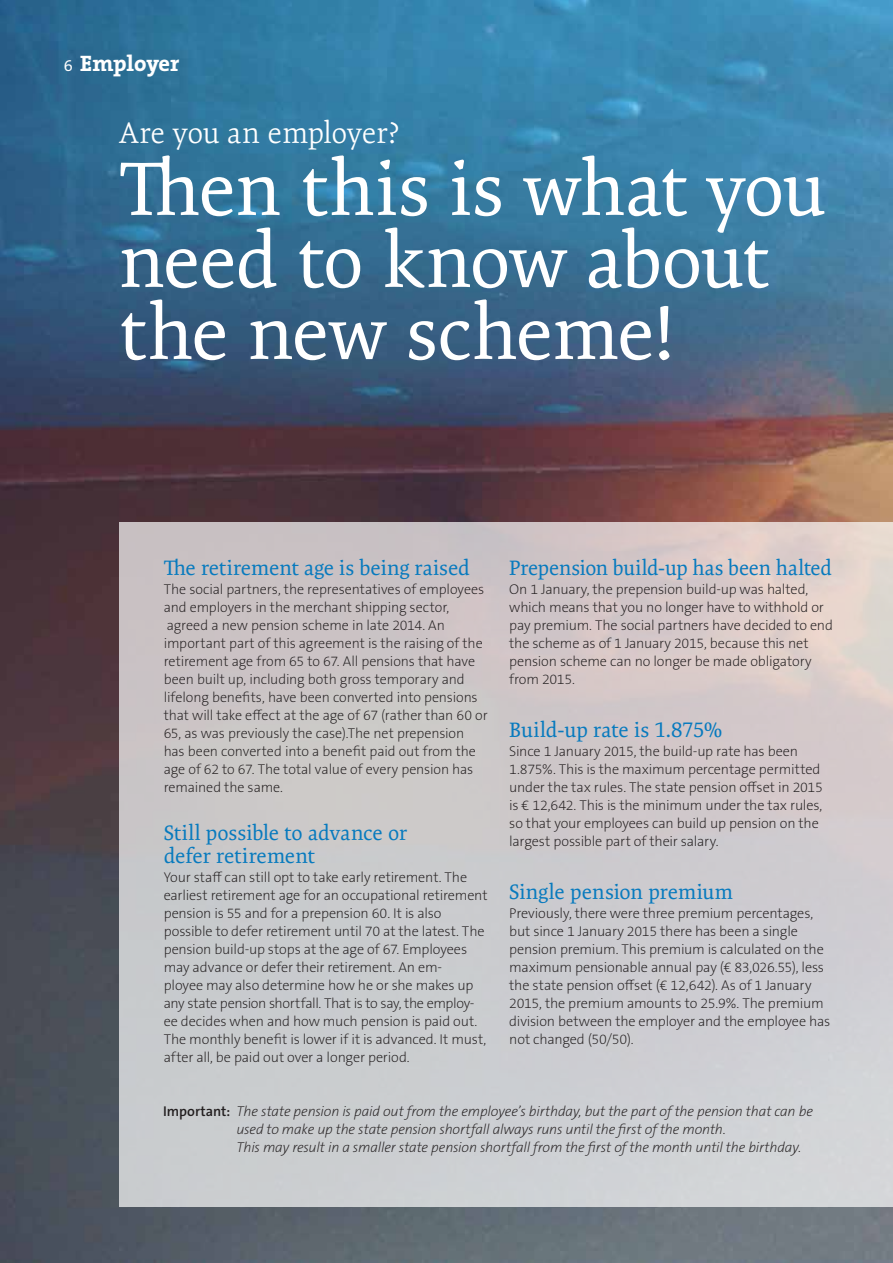
<style>
.page{position:relative;width:893px;height:1263px;background:#fff}
.page>*{position:absolute;margin:0;border:0;box-sizing:border-box;transform-origin:0 0}
.t1{font:76.5px/72px "Expo Serif Pro";letter-spacing:-.015em;color:#fff}
.t2{font:300 30px "Expo Serif Pro";letter-spacing:-.005em;color:#fff}
.t3{font:700 22.5px "The Serif Office LF";letter-spacing:-.005em;color:#fff}
.t4{font:21px/22.5px "Expo Serif Pro";letter-spacing:-.005em;color:#077abe}
.t5{font:200 14.25px/18px "The Sans B W2";letter-spacing:-.01em;color:#231f20}
.t6{font:italic 200 14.25px/18px "The Sans B W2";letter-spacing:-.01em;color:#231f20}
.s1{font-weight:400;font-size:16.5px}
.s2{font-family:"The Sans B W6";font-weight:600;font-style:normal}
</style>
<div class="page">
<img style="left:0;top:0;width:893px;height:1263px">
<div style="left:119px;top:522px;width:774px;height:684px;background:linear-gradient(to right,#c6c6c8,#d6cfd1)"></div>
<h3 class="t3" style="left:64px;top:49px;width:117px"><span class="s1">6</span> Employer</h3>
<h2 class="t2" style="left:119px;top:115px;width:282px">Are you an employer?</h2>
<h1 class="t1" style="left:119px;top:153px;width:708px">Then this is what you need to know about the new scheme!</h1>
<h3 class="t4" style="left:164px;top:556px;width:308px">The retirement age is being raised</h3>
<p class="t5" style="left:164px;top:580px;width:325px">The social partners, the representatives of employees and employers in the merchant shipping sector, agreed a new pension scheme in late 2014. An important part of this agreement is the raising of the retirement age from 65 to 67. All pensions that have been built up, including both gross temporary and lifelong benefits, have been converted into pensions that will take effect at the age of 67 (rather than 60 or 65, as was previously the case).The net prepension has been converted into a benefit paid out from the age of 62 to 67. The total value of every pension has remained the same.</p>
<h3 class="t4" style="left:164px;top:822px;width:245px">Still possible to advance or defer retirement</h3>
<p class="t5" style="left:164px;top:868px;width:325px">Your staff can still opt to take early retirement. The earliest retirement age for an occupational retirement pension is 55 and for a prepension 60. It is also possible to defer retirement until 70 at the latest. The pension build-up stops at the age of 67. Employees may advance or defer their retirement. An em-<br>ployee may also determine how he or she makes up any state pension shortfall. That is to say, the employ&shy;ee decides when and how much pension is paid out.<br>The monthly benefit is lower if it is advanced. It must, after all, be paid out over a longer period.</p>
<h3 class="t4" style="left:509px;top:556px;width:324px">Prepension build-up has been halted</h3>
<p class="t5" style="left:509px;top:580px;width:325px">On 1 January, the prepension build-up was halted, which means that you no longer have to withhold or pay premium. The social partners have decided to end the scheme as of 1 January 2015, because this net pension scheme can no longer be made obligatory from 2015.</p>
<h3 class="t4" style="left:509px;top:718px;width:215px">Build-up rate is 1.875%</h3>
<p class="t5" style="left:509px;top:742px;width:315px">Since 1 January 2015, the build-up rate has been 1.875%. This is the maximum percentage permitted under the tax rules. The state pension offset in 2015 is € 12,642. This is the minimum under the tax rules, so that your employees can build up pension on the largest possible part of their salary.</p>
<h3 class="t4" style="left:509px;top:880px;width:226px">Single pension premium</h3>
<p class="t5" style="left:509px;top:904px;width:323px">Previously, there were three premium percentages, but since 1 January 2015 there has been a single pension premium. This premium is calculated on the maximum pensionable annual pay (€ 83,026.55), less the state pension offset (€ 12,642). As of 1 January 2015, the premium amounts to 25.9%. The premium division between the employer and the employee has not changed (50/50).</p>
<p class="t6" style="left:236px;top:1103px;width:578px;text-indent:-73px"><span class="s2">Important:</span> The state pension is paid out from the employee’s birthday, but the part of the pension that can be used to make up the state pension shortfall always runs until the first of the month.<br>This may result in a smaller state pension shortfall from the first of the month until the birthday.</p>
</div>
